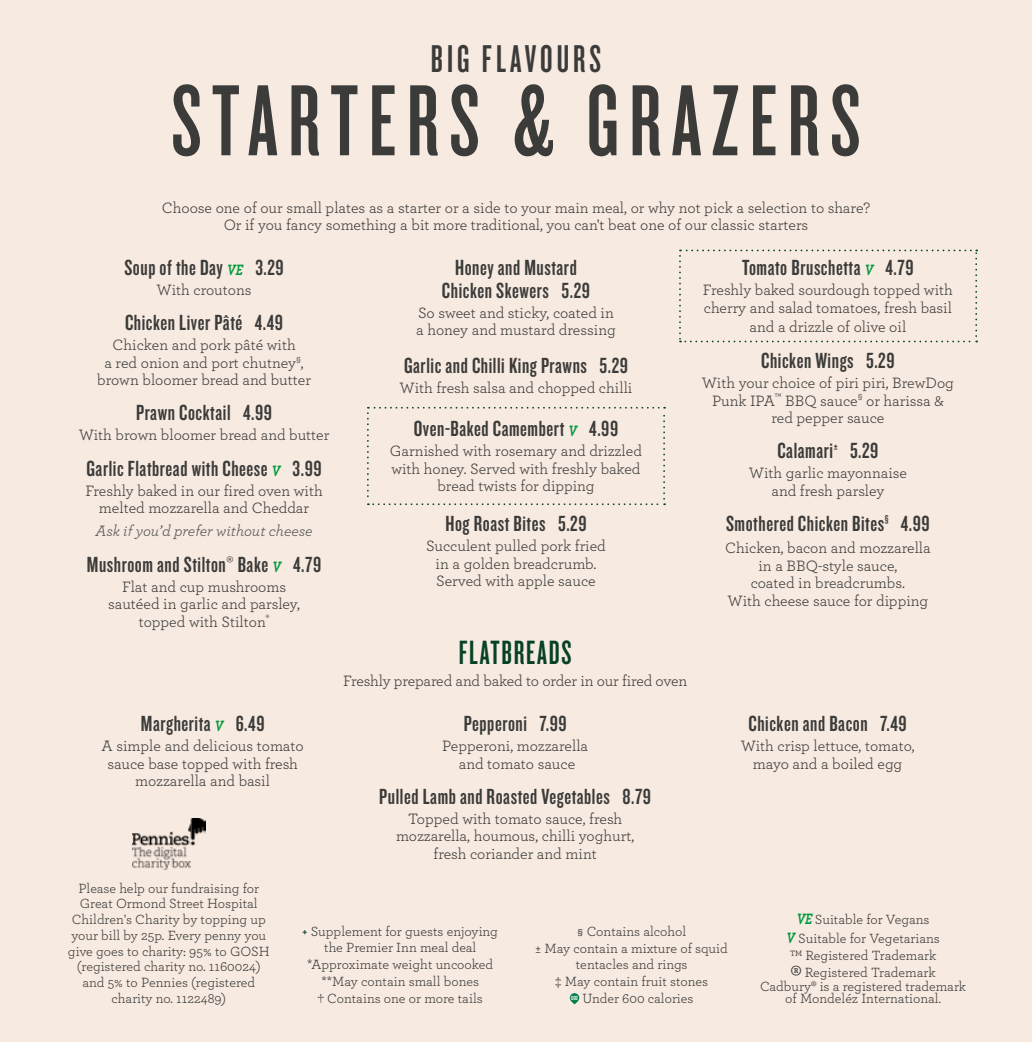
<style>
.page{position:relative;width:1032px;height:1042px;background:#f7eae0}
.page>*{position:absolute;margin:0;border:0;box-sizing:border-box;transform-origin:0 0}
.t1{font:105px "Knockout 47 Bantamweight";letter-spacing:.1em;color:#3b3b3a}
.t2{font:40.25px "Knockout 47 Bantamweight";letter-spacing:.1em;color:#3b3b3a}
.t3{font:35px "Knockout 47 Bantamweight";letter-spacing:.05em;color:#064125}
.t4{font:22.75px/22.8px "Knockout 48 Featherweight";letter-spacing:.025em;color:#3b3b3a;text-align:center}
.t5{font:15.75px/17.5px "Archer";color:#3b3b3a;text-align:center}
.t6{font:italic 15.75px "Archer";color:#545453}
.t7{font:14px/15.8px "Archer";color:#3b3b3a;text-align:center}
.t8{font:10.15px "Knockout 48 Featherweight";color:#3b3b3a}
.t9{font:6.3px "Knockout 48 Featherweight";color:#fff}
.s1{font-family:"Archer";font-weight:700;font-style:italic;font-size:15.75px;color:#009a3d}
.s2{font-family:"Knockout 49 Liteweight";color:#224f34}
.s3{font-weight:700;font-style:italic;font-size:15.75px;color:#009a3d}
.s4{font-size:28px}
</style>
<div class="page">
<img style="left:132px;top:819px;width:73px;height:50px">
<div style="left:570px;top:993px;width:9px;height:9px;background:#007e4b;border-radius:50%"></div>
<svg style="left:679px;top:250px;width:298px;height:92px"></svg>
<svg style="left:367px;top:407px;width:298px;height:98px"></svg>
<h2 class="t2" style="left:431px;top:35px;width:172px">BIG FLAVOURS</h2>
<h1 class="t1" style="left:171px;top:59px;width:691px">STARTERS &amp; GRAZERS</h1>
<p class="t5" style="left:162px;top:198px;width:710px">Choose one of our small plates as a starter or a side to your main meal, or why not pick a selection to share?<br>Or if you fancy something a bit more traditional, you can't beat one of our classic starters</p>
<h3 class="t4" style="left:124px;top:255px;width:161px">Soup of the Day <span class="s1">VE</span> 3.29</h3>
<p class="t5" style="left:157px;top:280px;width:96px">With croutons</p>
<h3 class="t4" style="left:125px;top:311px;width:160px">Chicken Liver Pâté 4.49</h3>
<p class="t5" style="left:97px;top:335px;width:215px">Chicken and pork pâté with<br>a red onion and port chutney<sup>§</sup>, brown bloomer bread and butter</p>
<h3 class="t4" style="left:136px;top:401px;width:138px">Prawn Cocktail 4.99</h3>
<p class="t5" style="left:79px;top:426px;width:252px">With brown bloomer bread and butter</p>
<h3 class="t4" style="left:86px;top:456px;width:237px">Garlic Flatbread with Cheese <span class="s1">V</span> 3.99</h3>
<p class="t5" style="left:85px;top:481px;width:239px">Freshly baked in our fired oven with melted mozzarella and Cheddar</p>
<p class="t6" style="left:96px;top:520px;width:218px">Ask if you’d prefer without cheese</p>
<h3 class="t4" style="left:87px;top:552px;width:236px">Mushroom and Stilton® Bake <span class="s1">V</span> 4.79</h3>
<p class="t5" style="left:108px;top:577px;width:193px">Flat and cup mushrooms sautéed in garlic and parsley, topped with Stilton<sup>®</sup></p>
<h3 class="t4" style="left:742px;top:255px;width:173px">Tomato Bruschetta <span class="s1">V</span> 4.79</h3>
<p class="t5" style="left:703px;top:280px;width:251px;text-align:left">Freshly baked sourdough topped with cherry and salad tomatoes, fresh basil</p>
<p class="t5" style="left:749px;top:317px;width:158px">and a drizzle of olive oil</p>
<h3 class="t4" style="left:761px;top:348px;width:135px">Chicken Wings 5.29</h3>
<p class="t5" style="left:702px;top:373px;width:254px">With your choice of piri piri, BrewDog<br>Punk IPA<sup>™</sup> BBQ sauce<sup>§</sup> or harissa &amp; red pepper sauce</p>
<h3 class="t4" style="left:777px;top:438px;width:103px">Calamari<sup>±</sup> 5.29</h3>
<p class="t5" style="left:749px;top:463px;width:159px">With garlic mayonnaise and fresh parsley</p>
<h3 class="t4" style="left:726px;top:511px;width:160px">Smothered Chicken Bites</h3>
<p class="t8" style="left:885px;top:512px;width:5px">§</p>
<h3 class="t4" style="left:901px;top:511px;width:30px">4.99</h3>
<p class="t5" style="left:725px;top:538px;width:207px">Chicken, bacon and mozzarella in a BBQ-style sauce,<br>coated in breadcrumbs.<br>With cheese sauce for dipping</p>
<h3 class="t4" style="left:442px;top:255px;width:150px">Honey and Mustard<br>Chicken Skewers 5.29</h3>
<p class="t5" style="left:416px;top:303px;width:201px;text-align:left">So sweet and sticky, coated in a honey and mustard dressing</p>
<h3 class="t4" style="left:404px;top:353px;width:225px">Garlic and Chilli King Prawns 5.29</h3>
<p class="t5" style="left:400px;top:378px;width:234px">With fresh salsa and chopped chilli</p>
<h3 class="t4" style="left:414px;top:416px;width:206px">Oven-Baked Camembert <span class="s1">V</span> 4.99</h3>
<p class="t5" style="left:390px;top:441px;width:254px">Garnished with rosemary and drizzled with honey. Served with freshly baked bread twists for dipping</p>
<h3 class="t4" style="left:445px;top:511px;width:143px">Hog Roast Bites 5.29</h3>
<p class="t5" style="left:426px;top:536px;width:181px">Succulent pulled pork fried in a golden breadcrumb.<br>Served with apple sauce</p>
<h3 class="t4" style="left:141px;top:711px;width:125px">Margherita <span class="s1">V</span> 6.49</h3>
<p class="t5" style="left:102px;top:736px;width:204px">A simple and delicious tomato sauce base topped with fresh mozzarella and basil</p>
<h3 class="t3" style="left:459px;top:631px;width:114px">FLATBREADS</h3>
<p class="t5" style="left:343px;top:671px;width:345px">Freshly prepared and baked to order in our fired oven</p>
<h3 class="t4" style="left:464px;top:711px;width:104px">Pepperoni 7.99</h3>
<p class="t5" style="left:442px;top:736px;width:148px">Pepperoni, mozzarella and tomato sauce</p>
<h3 class="t4" style="left:379px;top:784px;width:273px">Pulled Lamb and Roasted Vegetables 8.79</h3>
<p class="t5" style="left:396px;top:809px;width:240px">Topped with tomato sauce, fresh mozzarella, houmous, chilli yoghurt, fresh coriander and mint</p>
<p class="t7" style="left:68px;top:879px;width:203px">Please help our fundraising for<br>Great Ormond Street Hospital<br>Children's Charity by topping up your bill by 25p. Every penny you give goes to charity: 95% to GOSH (registered charity no. 1160024) and 5% to Pennies (registered charity no. 1122489)</p>
<p class="t7" style="left:302px;top:922px;width:197px;line-height:16.6px"><span class="s2">+</span> Supplement for guests enjoying the Premier Inn meal deal *Approximate weight uncooked **May contain small bones<br>† Contains one or more tails</p>
<p class="t7" style="left:536px;top:922px;width:194px;line-height:16.6px">§ Contains alcohol<br>± May contain a mixture of squid tentacles and rings<br>‡ May contain fruit stones</p>
<p class="t9" style="left:571px;top:994px;width:8px">600</p>
<p class="t7" style="left:582px;top:989px;width:113px">Under 600 calories</p>
<h3 class="t4" style="left:748px;top:711px;width:160px">Chicken and Bacon 7.49</h3>
<p class="t5" style="left:741px;top:736px;width:175px">With crisp lettuce, tomato, mayo and a boiled egg</p>
<p class="t7" style="left:786px;top:910px;width:155px;line-height:18.7px"><span class="s3">VE</span> Suitable for Vegans<br><span class="s3">V</span> Suitable for Vegetarians</p>
<p class="t7" style="left:790px;top:946px;width:148px;line-height:17px;text-align:left"><sup>TM</sup> Registered Trademark <span class="s4">®</span> Registered Trademark</p>
<p class="t7" style="left:760px;top:979px;width:207px;line-height:12.2px">Cadbury® is a registered trademark of Mondeléz International.</p>
</div>
